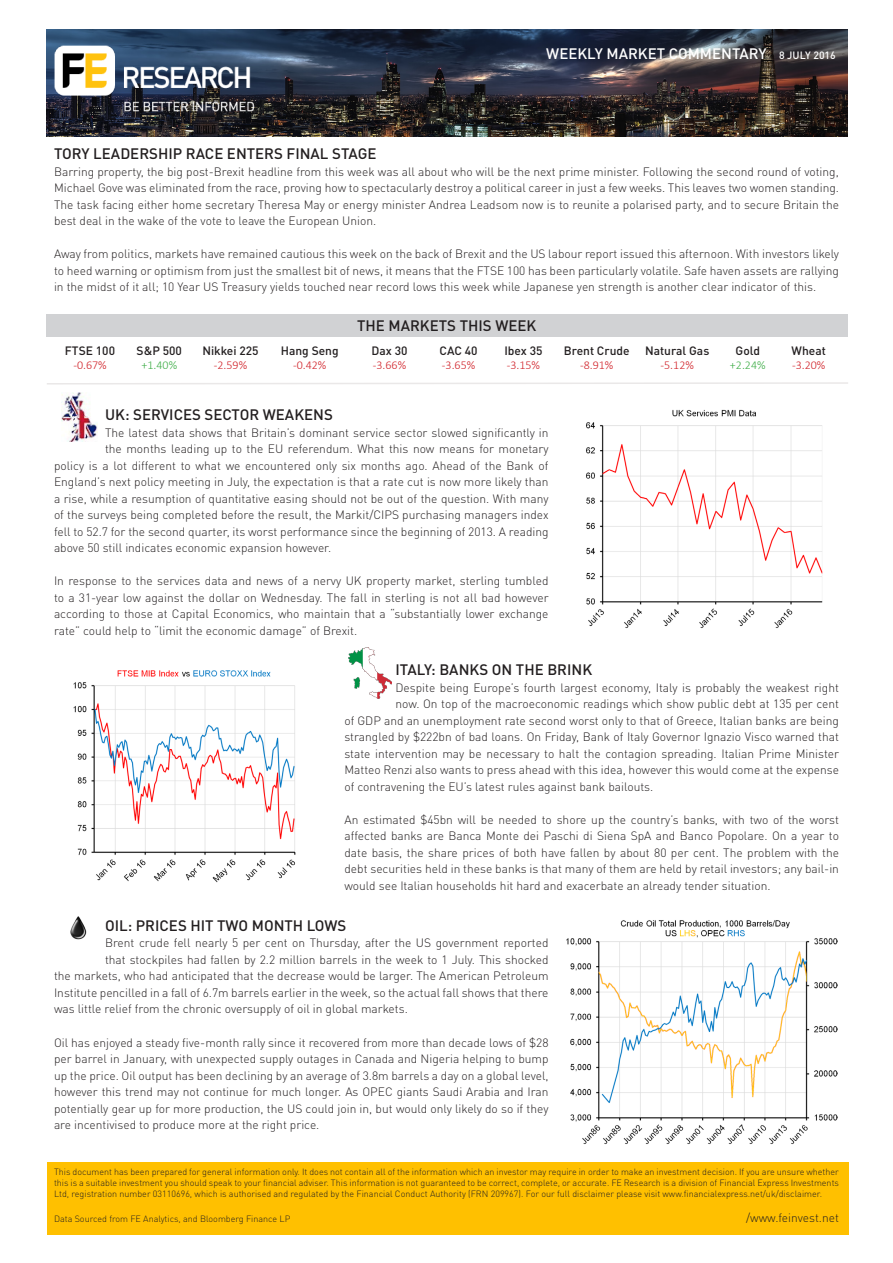
<style>
.page{position:relative;width:893px;height:1263px;background:#fff}
.page>*{position:absolute;margin:0;border:0;box-sizing:border-box;transform-origin:0 0}
.t1{font:500 15px "DIN Pro";color:#231f20}
.t2{font:500 15px "DIN Pro";color:#fff}
.t3{font:300 12px/16.5px "DIN Pro";color:#231f20;text-align:justify}
.t4{font:500 12px "DIN Pro";color:#231f20}
.t5{font:300 12px "Calibri";color:#d1232a}
.t6{font:300 12px "Calibri";color:#40ae49}
.t7{font:300 9px/10.8px "DIN Pro";color:#231f20;text-align:justify}
.s1{font-size:10.5px}
</style>
<div class="page">
<div style="left:47px;top:1162px;width:801px;height:72px;background:#ffc000"></div>
<img style="left:270px;top:30px;width:578px;height:106px">
<svg style="left:47px;top:382px;width:801px;height:3px"></svg>
<img style="left:61px;top:392px;width:37px;height:50px">
<img style="left:348px;top:647px;width:44px;height:51px">
<img style="left:70px;top:916px;width:17px;height:24px">
<img style="left:586px;top:409px;width:237px;height:220px">
<img style="left:73px;top:670px;width:223px;height:213px">
<img style="left:566px;top:920px;width:271px;height:225px">
<img style="left:47px;top:30px;width:223px;height:107px">
<div style="left:47px;top:315px;width:801px;height:22px;background:#d1d2d4"></div>
<p class="t2" style="left:546px;top:42px;width:291px">WEEKLY MARKET COMMENTARY <span class="s1">8 JULY 2016</span></p>
<p class="t1" style="left:54px;top:142px;width:324px">TORY LEADERSHIP RACE ENTERS FINAL STAGE</p>
<p class="t3" style="left:54px;top:162px;width:787px">Barring property, the big post-Brexit headline from this week was all about who will be the next prime minister. Following the second round of voting, Michael Gove was eliminated from the race, proving how to spectacularly destroy a political career in just a few weeks. This leaves two women standing.<br>The task facing either home secretary Theresa May or energy minister Andrea Leadsom now is to reunite a polarised party, and to secure Britain the best deal in the wake of the vote to leave the European Union.</p>
<p class="t3" style="left:54px;top:245px;width:787px">Away from politics, markets have remained cautious this week on the back of Brexit and the US labour report issued this afternoon. With investors likely to heed warning or optimism from just the smallest bit of news, it means that the FTSE 100 has been particularly volatile. Safe haven assets are rallying in the midst of it all; 10 Year US Treasury yields touched near record lows this week while Japanese yen strength is another clear indicator of this.</p>
<p class="t1" style="left:357px;top:313px;width:181px">THE MARKETS THIS WEEK</p>
<p class="t4" style="left:65px;top:341px;width:52px">FTSE 100</p>
<p class="t5" style="left:73px;top:358px;width:35px">-0.67%</p>
<p class="t4" style="left:137px;top:341px;width:47px">S&amp;P 500</p>
<p class="t6" style="left:141px;top:358px;width:37px">+1.40%</p>
<p class="t4" style="left:202px;top:341px;width:58px">Nikkei 225</p>
<p class="t5" style="left:214px;top:358px;width:35px">-2.59%</p>
<p class="t4" style="left:281px;top:341px;width:59px">Hang Seng</p>
<p class="t5" style="left:293px;top:358px;width:35px">-0.42%</p>
<p class="t4" style="left:371px;top:341px;width:38px">Dax 30</p>
<p class="t5" style="left:373px;top:358px;width:35px">-3.66%</p>
<p class="t4" style="left:440px;top:341px;width:40px">CAC 40</p>
<p class="t5" style="left:442px;top:358px;width:35px">-3.65%</p>
<p class="t4" style="left:504px;top:341px;width:40px">Ibex 35</p>
<p class="t5" style="left:507px;top:358px;width:35px">-3.15%</p>
<p class="t4" style="left:564px;top:341px;width:67px">Brent Crude</p>
<p class="t5" style="left:580px;top:358px;width:35px">-8.91%</p>
<p class="t4" style="left:645px;top:341px;width:66px">Natural Gas</p>
<p class="t5" style="left:660px;top:358px;width:35px">-5.12%</p>
<p class="t4" style="left:735px;top:341px;width:26px">Gold</p>
<p class="t6" style="left:730px;top:358px;width:37px">+2.24%</p>
<p class="t4" style="left:792px;top:341px;width:36px">Wheat</p>
<p class="t5" style="left:792px;top:358px;width:35px">-3.20%</p>
<p class="t1" style="left:105px;top:402px;width:229px">UK: SERVICES SECTOR WEAKENS</p>
<p class="t3" style="left:105px;top:423px;width:445px">The latest data shows that Britain’s dominant service sector slowed significantly in</p>
<p class="t3" style="left:105px;top:439px;width:445px">the months leading up to the EU referendum. What this now means for monetary</p>
<p class="t3" style="left:54px;top:456px;width:496px">policy is a lot different to what we encountered only six months ago. Ahead of the Bank of</p>
<p class="t3" style="left:54px;top:472px;width:496px">England’s next policy meeting in July, the expectation is that a rate cut is now more likely than</p>
<p class="t3" style="left:54px;top:489px;width:496px">a rise, while a resumption of quantitative easing should not be out of the question. With many</p>
<p class="t3" style="left:54px;top:505px;width:496px">of the surveys being completed before the result, the Markit/CIPS purchasing managers index</p>
<p class="t3" style="left:54px;top:522px;width:496px">fell to 52.7 for the second quarter, its worst performance since the beginning of 2013. A reading</p>
<p class="t3" style="left:54px;top:538px;width:279px">above 50 still indicates economic expansion however.</p>
<p class="t3" style="left:54px;top:571px;width:496px">In response to the services data and news of a nervy UK property market, sterling tumbled to a 31-year low against the dollar on Wednesday. The fall in sterling is not all bad however according to those at Capital Economics, who maintain that a “substantially lower exchange rate” could help to “limit the economic damage” of Brexit.</p>
<p class="t1" style="left:395px;top:658px;width:198px">ITALY: BANKS ON THE BRINK</p>
<p class="t3" style="left:395px;top:678px;width:445px">Despite being Europe’s fourth largest economy, Italy is probably the weakest right</p>
<p class="t3" style="left:395px;top:695px;width:445px">now. On top of the macroeconomic readings which show public debt at 135 per cent</p>
<p class="t3" style="left:344px;top:711px;width:496px">of GDP and an unemployment rate second worst only to that of Greece, Italian banks are being</p>
<p class="t3" style="left:344px;top:728px;width:496px">strangled by $222bn of bad loans. On Friday, Bank of Italy Governor Ignazio Visco warned that</p>
<p class="t3" style="left:344px;top:744px;width:496px">state intervention may be necessary to halt the contagion spreading. Italian Prime Minister</p>
<p class="t3" style="left:344px;top:761px;width:496px">Matteo Renzi also wants to press ahead with this idea, however this would come at the expense</p>
<p class="t3" style="left:344px;top:777px;width:310px">of contravening the EU’s latest rules against bank bailouts.</p>
<p class="t3" style="left:344px;top:810px;width:496px">An estimated $45bn will be needed to shore up the country’s banks, with two of the worst affected banks are Banca Monte dei Paschi di Siena SpA and Banco Popolare. On a year to date basis, the share prices of both have fallen by about 80 per cent. The problem with the debt securities held in these banks is that many of them are held by retail investors; any bail-in would see Italian households hit hard and exacerbate an already tender situation.</p>
<p class="t1" style="left:105px;top:913px;width:243px">OIL: PRICES HIT TWO MONTH LOWS</p>
<p class="t3" style="left:105px;top:934px;width:445px">Brent crude fell nearly 5 per cent on Thursday, after the US government reported</p>
<p class="t3" style="left:105px;top:950px;width:445px">that stockpiles had fallen by 2.2 million barrels in the week to 1 July. This shocked</p>
<p class="t3" style="left:54px;top:967px;width:496px">the markets, who had anticipated that the decrease would be larger. The American Petroleum</p>
<p class="t3" style="left:54px;top:983px;width:496px">Institute pencilled in a fall of 6.7m barrels earlier in the week, so the actual fall shows that there</p>
<p class="t3" style="left:54px;top:1000px;width:355px">was little relief from the chronic oversupply of oil in global markets.</p>
<p class="t3" style="left:54px;top:1033px;width:496px">Oil has enjoyed a steady five-month rally since it recovered from more than decade lows of $28 per barrel in January, with unexpected supply outages in Canada and Nigeria helping to bump up the price. Oil output has been declining by an average of 3.8m barrels a day on a global level, however this trend may not continue for much longer. As OPEC giants Saudi Arabia and Iran potentially gear up for more production, the US could join in, but would only likely do so if they are incentivised to produce more at the right price.</p>
<p class="t7" style="left:54px;top:1166px;width:786px">This document has been prepared for general information only. It does not contain all of the information which an investor may require in order to make an investment decision. If you are unsure whether this is a suitable investment you should speak to your financial adviser. This information is not guaranteed to be correct, complete, or accurate. FE Research is a division of Financial Express Investments Ltd, registration number 03110696, which is authorised and regulated by the Financial Conduct Authority (FRN 209967). For our full disclaimer please visit www.financialexpress.net/uk/disclaimer.</p>
<p class="t7" style="left:54px;top:1213px;width:238px">Data Sourced from FE Analytics, and Bloomberg Finance LP</p>
<p class="t3" style="left:746px;top:1208px;width:94px">/www.feinvest.net</p>
</div>
